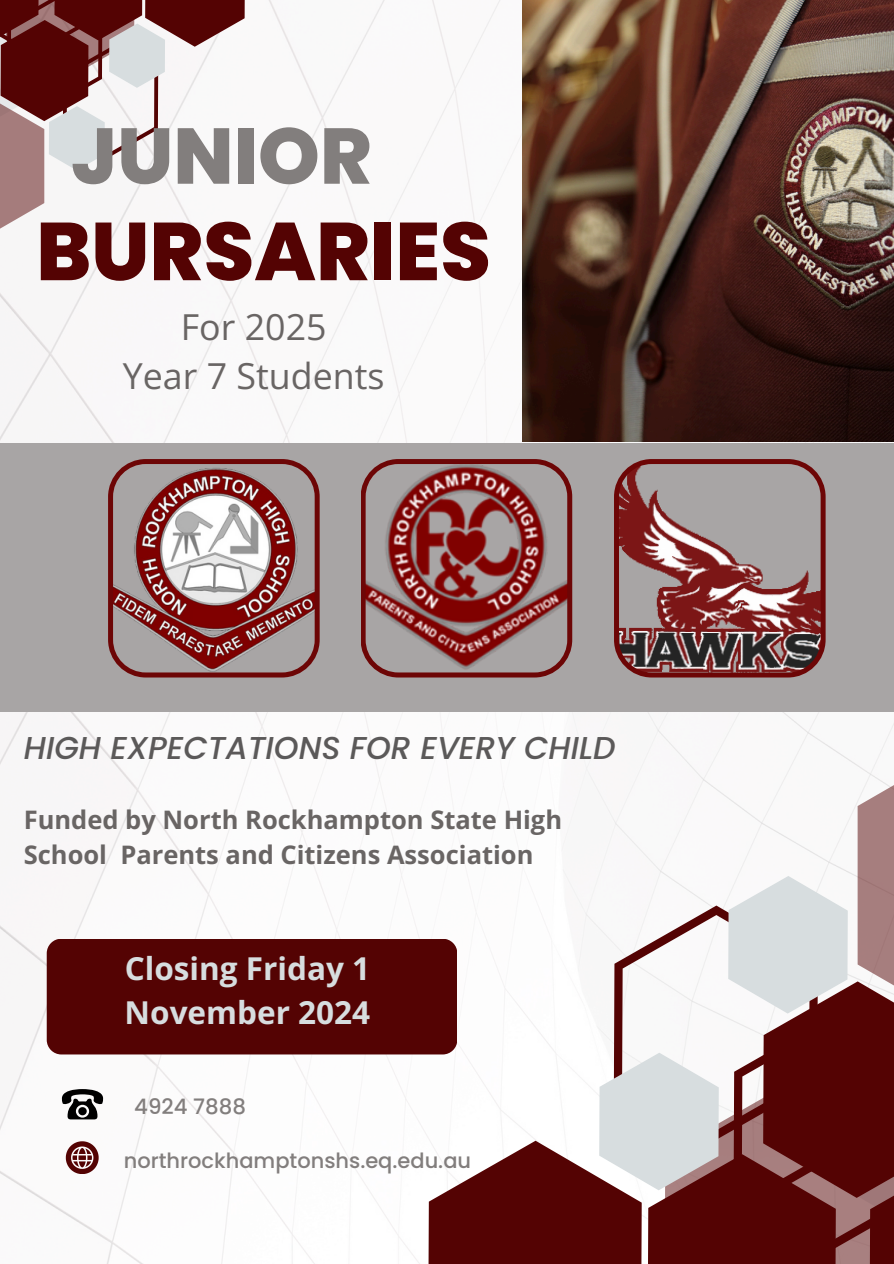
<style>
.page{position:relative;width:894px;height:1264px;background:#fff}
.page>*{position:absolute;margin:0;border:0;box-sizing:border-box;transform-origin:0 0}
.t1{font:800 81.75px "Poppins";color:#540303}
.t2{font:800 78.75px "Poppins";color:#827e7d}
.t3{font:35.7px/49.5px "Open Sans";color:#696564;text-align:center}
.t4{font:italic 500 31.65px "Poppins";color:#5b5959}
.t5{font:700 31.5px/43.8px "Open Sans";color:#d7dddf}
.t6{font:700 25.5px/34.8px "Open Sans";color:#696564}
.t7{font:500 21.3px "Poppins";color:#827e7d}
.t8{font:500 21px "Poppins";color:#827e7d}
</style>
<div class="page">
<img style="left:0;top:0;width:893px;height:1263px">
<svg style="left:0;top:0;width:245px;height:239px"></svg>
<img style="left:522px;top:0;width:371px;height:441px">
<div style="left:0;top:444px;width:893px;height:267px;background:#a8a5a5"></div>
<svg style="left:108px;top:459px;width:211px;height:218px"></svg>
<svg style="left:614px;top:459px;width:211px;height:218px"></svg>
<svg style="left:361px;top:459px;width:211px;height:218px"></svg>
<svg style="left:66px;top:1141px;width:32px;height:32px"></svg>
<svg style="left:428px;top:729px;width:465px;height:534px"></svg>
<div style="left:47px;top:938px;width:410px;height:116px;background:#540303;border-radius:15px"></div>
<svg style="left:61px;top:1089px;width:43px;height:30px"></svg>
<h2 class="t2" style="left:71px;top:101px;width:302px">JUNIOR</h2>
<p class="t1" style="left:36px;top:194px;width:456px">BURSARIES</p>
<p class="t3" style="left:123px;top:301px;width:263px">For 2025<br>Year 7 Students</p>
<p class="t4" style="left:24px;top:726px;width:593px">HIGH EXPECTATIONS FOR EVERY CHILD</p>
<h4 class="t6" style="left:24px;top:801px;width:539px">Funded by North Rockhampton State High<br>School</h4>
<p class="t6" style="left:120px;top:836px;width:414px">Parents and Citizens Association</p>
<h5 class="t5" style="left:125px;top:945px;width:247px">Closing Friday 1<br>November 2024</h5>
<p class="t7" style="left:134px;top:1091px;width:113px">4924 7888</p>
<h3 class="t8" style="left:124px;top:1146px;width:349px">northrockhamptonshs.eq.edu.au</h3>
</div>
